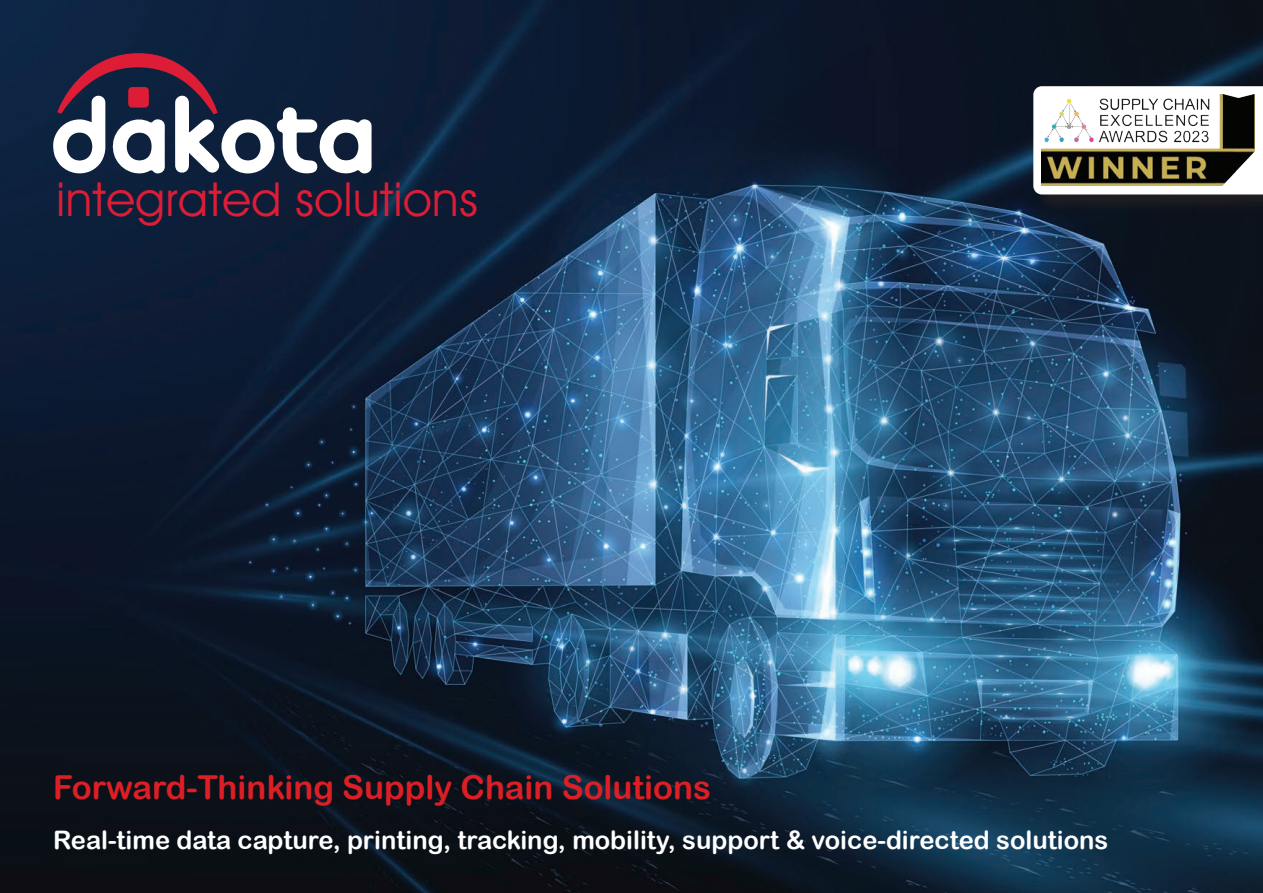
<style>
.page{position:relative;width:1263px;height:893px;background:#fff}
.page>*{position:absolute;margin:0;border:0;box-sizing:border-box;transform-origin:0 0}
.t1{font:47.25px "Avant Guard Regular SWFTE";letter-spacing:.015em;color:#dd1d35}
.t2{font:33px "Arial Rounded MT Bold";color:#dc1f25}
.t3{font:25.5px "Arial Rounded MT Bold";color:#fff}
</style>
<div class="page">
<img style="left:0;top:0;width:1263px;height:893px">
<svg style="left:53px;top:53px;width:319px;height:122px"></svg>
<div style="left:1035px;top:88px;width:228px;height:125px;background:#231f20;opacity:.75"></div>
<svg style="left:1033px;top:86px;width:230px;height:108px"></svg>
<img style="left:1042px;top:95px;width:212px;height:91px">
<div style="left:660px;top:0;width:156px;height:150px;background:#0b172c"></div>
<div style="left:814px;top:0;width:104px;height:78px;background:#0d1527"></div>
<img style="left:916px;top:0;width:62px;height:16px">
<img style="left:609px;top:92px;width:53px;height:185px">
<img style="left:995px;top:121px;width:103px;height:38px">
<img style="left:1224px;top:100px;width:39px;height:95px">
<img style="left:558px;top:157px;width:53px;height:189px">
<img style="left:660px;top:148px;width:67px;height:56px">
<img style="left:865px;top:171px;width:105px;height:141px">
<img style="left:508px;top:239px;width:52px;height:128px">
<img style="left:660px;top:202px;width:14px;height:14px">
<img style="left:814px;top:240px;width:53px;height:149px">
<img style="left:763px;top:287px;width:53px;height:157px">
<img style="left:967px;top:256px;width:35px;height:17px">
<img style="left:711px;top:347px;width:54px;height:162px">
<img style="left:865px;top:310px;width:43px;height:33px">
<img style="left:1172px;top:359px;width:91px;height:81px">
<img style="left:1019px;top:365px;width:155px;height:108px">
<img style="left:663px;top:424px;width:50px;height:116px">
<img style="left:916px;top:424px;width:105px;height:156px">
<img style="left:865px;top:508px;width:53px;height:130px">
<img style="left:1019px;top:471px;width:53px;height:28px">
<img style="left:814px;top:571px;width:53px;height:117px">
<img style="left:1192px;top:545px;width:71px;height:109px">
<img style="left:810px;top:665px;width:6px;height:17px">
<h1 class="t1" style="left:56px;top:171px;width:423px">integrated solutions</h1>
<p class="t2" style="left:53px;top:768px;width:659px">Forward-Thinking Supply Chain Solutions</p>
<p class="t3" style="left:53px;top:825px;width:1057px">Real-time data capture, printing, tracking, mobility, support &amp; voice-directed solutions</p>
</div>
